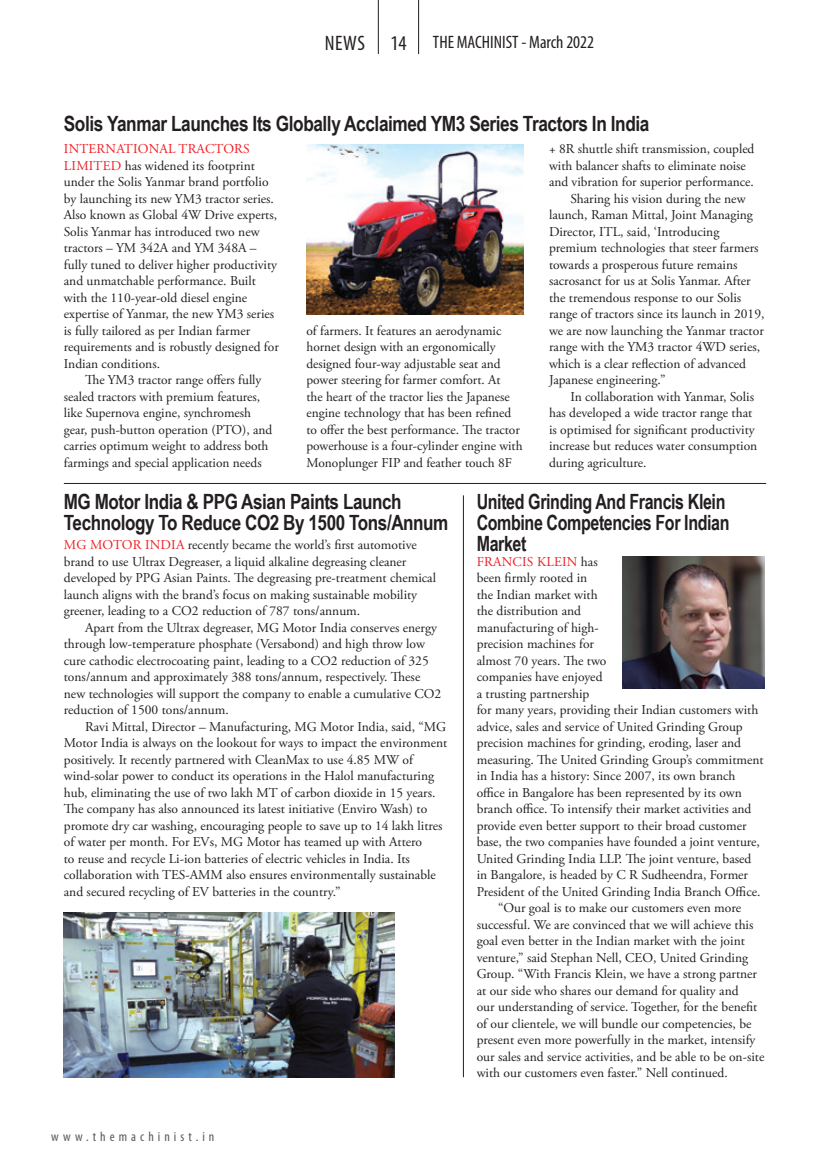
<style>
.page{position:relative;width:830px;height:1161px;background:#fff}
.page>*{position:absolute;margin:0;border:0;box-sizing:border-box;transform-origin:0 0}
.t1{font:700 21px/21px "Arial Narrow";letter-spacing:-.02em;color:#231f20}
.t2{font:700 21px/21px "Arial Narrow";letter-spacing:-.02em;color:#231f20;scale:.93 1}
.t3{font:condensed 18px "Myriad Pro";color:#231f20}
.t4{font:13.5px/16.5px "Adobe Garamond Pro";color:#231f20}
.t5{font:condensed 13.5px "Myriad Pro";letter-spacing:.3em;color:#57585a}
.s1{font-size:21px}
.s2{color:#ee1d23}
</style>
<div class="page">
<hr style="left:378px;top:0;width:1px;height:54px;background:#231f20">
<hr style="left:418px;top:0;width:1px;height:54px;background:#231f20">
<hr style="left:64px;top:483px;width:701px;height:1px;background:#231f20">
<img style="left:306px;top:144px;width:217px;height:171px">
<img style="left:64px;top:912px;width:330px;height:165px">
<hr style="left:463px;top:495px;width:1px;height:582px;background:#231f20">
<img style="left:622px;top:557px;width:142px;height:132px">
<h2 class="t3" style="left:325px;top:31px;width:270px"><span class="s1">NEWS 14</span> THE MACHINIST - March 2022</h2>
<p class="t1" style="left:64px;top:112px;width:586px">Solis Yanmar Launches Its Globally Acclaimed YM3 Series Tractors In India</p>
<p class="t4" style="left:64px;top:141px;width:216px"><span class="s2">INTERNATIONAL TRACTORS LIMITED</span> has widened its footprint under the Solis Yanmar brand portfolio by launching its new YM3 tractor series.<br>Also known as Global 4W Drive experts, Solis Yanmar has introduced two new tractors – YM 342A and YM 348A – fully tuned to deliver higher productivity and unmatchable performance. Built with the 110-year-old diesel engine expertise of Yanmar, the new YM3 series is fully tailored as per Indian farmer requirements and is robustly designed for Indian conditions.</p>
<p class="t4" style="left:64px;top:372px;width:210px;text-indent:21px">The YM3 tractor range offers fully sealed tractors with premium features, like Supernova engine, synchromesh gear, push-button operation (PTO), and carries optimum weight to address both farmings and special application needs</p>
<p class="t4" style="left:306px;top:322px;width:217px">of farmers. It features an aerodynamic hornet design with an ergonomically designed four-way adjustable seat and power steering for farmer comfort. At<br>the heart of the tractor lies the Japanese engine technology that has been refined to offer the best performance. The tractor powerhouse is a four-cylinder engine with Monoplunger FIP and feather touch 8F</p>
<p class="t4" style="left:549px;top:141px;width:207px">+ 8R shuttle shift transmission, coupled with balancer shafts to eliminate noise and vibration for superior performance.</p>
<p class="t4" style="left:549px;top:190px;width:217px;text-indent:21px">Sharing his vision during the new launch, Raman Mittal, Joint Managing Director, ITL, said, ‘Introducing premium technologies that steer farmers towards a prosperous future remains sacrosanct for us at Solis Yanmar. After the tremendous response to our Solis range of tractors since its launch in 2019, we are now launching the Yanmar tractor range with the YM3 tractor 4WD series, which is a clear reflection of advanced Japanese engineering.”</p>
<p class="t4" style="left:549px;top:388px;width:210px;text-indent:21px">In collaboration with Yanmar, Solis has developed a wide tractor range that is optimised for significant productivity increase but reduces water consumption during agriculture.</p>
<p class="t1" style="left:64px;top:489px;width:386px">MG Motor India &amp; PPG Asian Paints Launch<br>Technology To Reduce CO2 By 1500 Tons/Annum</p>
<p class="t4" style="left:64px;top:537px;width:373px"><span class="s2">MG MOTOR INDIA</span> recently became the world’s first automotive brand to use Ultrax Degreaser, a liquid alkaline degreasing cleaner developed by PPG Asian Paints. The degreasing pre-treatment chemical launch aligns with the brand’s focus on making sustainable mobility greener, leading to a CO2 reduction of 787 tons/annum.</p>
<p class="t4" style="left:64px;top:619px;width:379px;text-indent:21px">Apart from the Ultrax degreaser, MG Motor India conserves energy through low-temperature phosphate (Versabond) and high throw low cure cathodic electrocoating paint, leading to a CO2 reduction of 325 tons/annum and approximately 388 tons/annum, respectively. These new technologies will support the company to enable a cumulative CO2 reduction of 1500 tons/annum.</p>
<p class="t4" style="left:64px;top:718px;width:385px;text-indent:21px">Ravi Mittal, Director – Manufacturing, MG Motor India, said, “MG Motor India is always on the lookout for ways to impact the environment positively. It recently partnered with CleanMax to use 4.85 MW of wind-solar power to conduct its operations in the Halol manufacturing hub, eliminating the use of two lakh MT of carbon dioxide in 15 years.<br>The company has also announced its latest initiative (Enviro Wash) to promote dry car washing, encouraging people to save up to 14 lakh litres of water per month. For EVs, MG Motor has teamed up with Attero<br>to reuse and recycle Li-ion batteries of electric vehicles in India. Its collaboration with TES-AMM also ensures environmentally sustainable and secured recycling of EV batteries in the country.”</p>
<p class="t5" style="left:51px;top:1128px;width:165px">www.themachinist.in</p>
<p class="t2" style="left:476px;top:489px;width:273px">United Grinding And Francis Klein<br>Combine Competencies For Indian<br>Market</p>
<p class="t4" style="left:476px;top:553px;width:288px"><span class="s2">FRANCIS KLEIN</span> has<br>been firmly rooted in<br>the Indian market with<br>the distribution and<br>manufacturing of high-<br>precision machines for<br>almost 70 years. The two<br>companies have enjoyed<br>a trusting partnership<br>for many years, providing their Indian customers with advice, sales and service of United Grinding Group precision machines for grinding, eroding, laser and measuring. The United Grinding Group’s commitment in India has a history: Since 2007, its own branch office in Bangalore has been represented by its own branch office. To intensify their market activities and provide even better support to their broad customer base, the two companies have founded a joint venture, United Grinding India LLP. The joint venture, based in Bangalore, is headed by C R Sudheendra, Former President of the United Grinding India Branch Office.</p>
<p class="t4" style="left:476px;top:900px;width:289px;text-indent:21px">“Our goal is to make our customers even more successful. We are convinced that we will achieve this goal even better in the Indian market with the joint venture,” said Stephan Nell, CEO, United Grinding Group. “With Francis Klein, we have a strong partner at our side who shares our demand for quality and<br>our understanding of service. Together, for the benefit of our clientele, we will bundle our competencies, be present even more powerfully in the market, intensify our sales and service activities, and be able to be on-site with our customers even faster.” Nell continued.</p>
</div>
